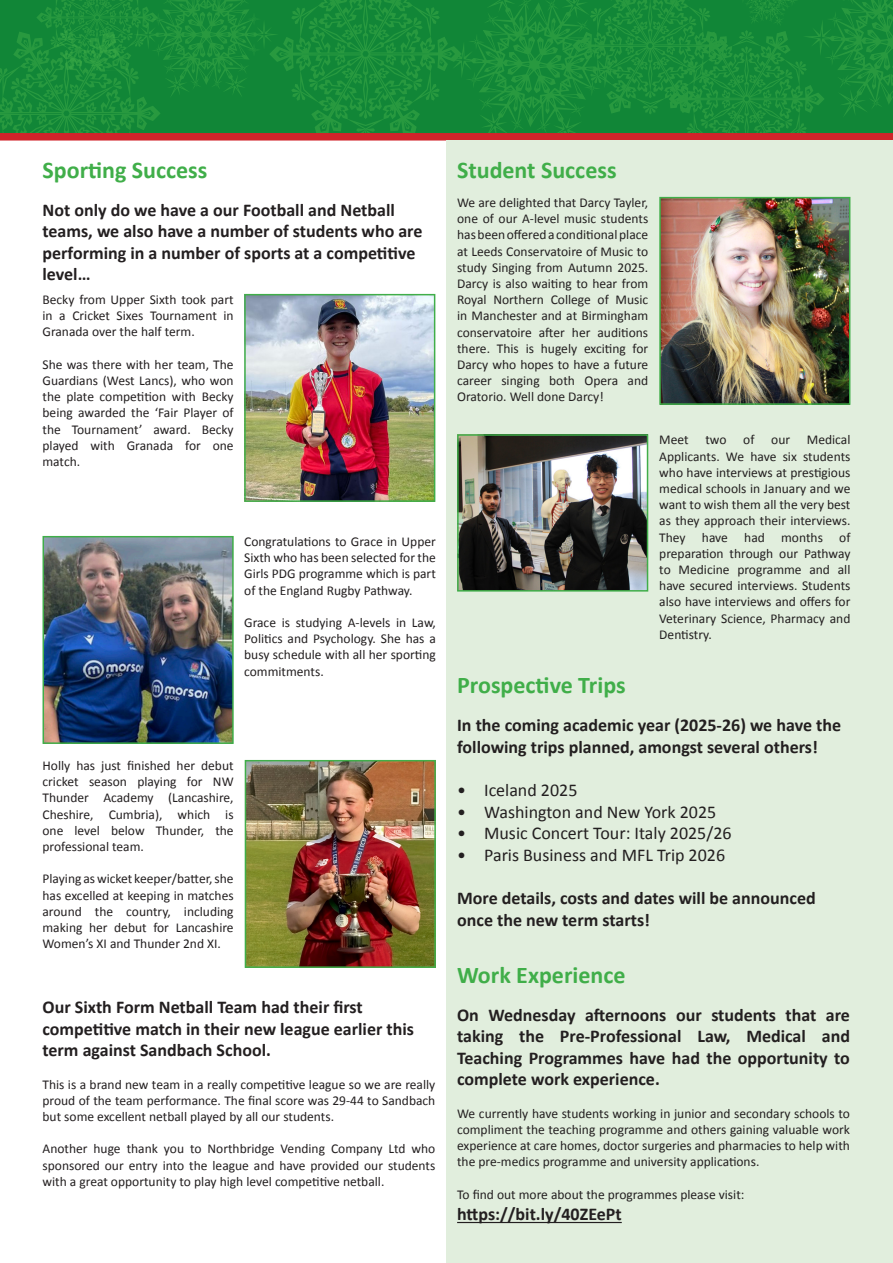
<style>
.page{position:relative;width:893px;height:1263px;background:#fff}
.page>*{position:absolute;margin:0;border:0;box-sizing:border-box;transform-origin:0 0}
.t1{font:700 24px "Calibri";color:#40ae49}
.t2{font:700 18px/21.6px "Calibri";color:#231f20}
.t3{font:18px "Calibri";color:#231f20}
.t4{font:13.5px/16.2px "Calibri";color:#231f20;text-align:justify}
</style>
<div class="page">
<svg style="left:0;top:0;width:893px;height:141px;background:#228639"></svg>
<div style="left:446px;top:141px;width:447px;height:1122px;background:#e1eedd"></div>
<hr style="left:457px;top:1222px;width:165px;height:1px;background:#231f20">
<img style="left:247px;top:297px;width:185px;height:202px">
<div style="left:244px;top:294px;width:191px;height:208px;border:2px solid #40ae49"></div>
<img style="left:46px;top:539px;width:185px;height:202px">
<div style="left:43px;top:536px;width:191px;height:208px;border:2px solid #40ae49"></div>
<img style="left:248px;top:763px;width:185px;height:202px">
<div style="left:245px;top:760px;width:191px;height:208px;border:2px solid #40ae49"></div>
<img style="left:662px;top:200px;width:185px;height:202px">
<div style="left:659px;top:197px;width:191px;height:208px;border:2px solid #40ae49"></div>
<img style="left:460px;top:437px;width:185px;height:152px">
<div style="left:457px;top:434px;width:191px;height:158px;border:2px solid #40ae49"></div>
<h1 class="t1" style="left:43px;top:153px;width:166px">Sporting Success</h1>
<h2 class="t2" style="left:43px;top:198px;width:381px">Not only do we have a our Football and Netball teams, we also have a number of students who are performing in a number of sports at a competitive level…</h2>
<p class="t4" style="left:43px;top:291px;width:193px">Becky from Upper Sixth took part in a Cricket Sixes Tournament in Granada over the half term.</p>
<p class="t4" style="left:43px;top:356px;width:193px">She was there with her team, The Guardians (West Lancs), who won the plate competition with Becky being awarded the ‘Fair Player of the Tournament’ award. Becky played with Granada for one match.</p>
<p class="t4" style="left:244px;top:533px;width:193px">Congratulations to Grace in Upper Sixth who has been selected for the Girls PDG programme which is part of the England Rugby Pathway.</p>
<p class="t4" style="left:244px;top:614px;width:193px">Grace is studying A-levels in Law, Politics and Psychology. She has a busy schedule with all her sporting commitments.</p>
<p class="t4" style="left:43px;top:757px;width:193px">Holly has just finished her debut cricket season playing for NW Thunder Academy (Lancashire, Cheshire, Cumbria), which is one level below Thunder, the professional team.</p>
<p class="t4" style="left:43px;top:870px;width:193px">Playing as wicket keeper/batter, she has excelled at keeping in matches around the country, including making her debut for Lancashire Women’s XI and Thunder 2nd XI.</p>
<h2 class="t2" style="left:43px;top:995px;width:373px">Our Sixth Form Netball Team had their first competitive match in their new league earlier this term against Sandbach School.</h2>
<p class="t4" style="left:43px;top:1076px;width:394px">This is a brand new team in a really competitive league so we are really proud of the team performance. The final score was 29-44 to Sandbach but some excellent netball played by all our students.</p>
<p class="t4" style="left:43px;top:1140px;width:394px">Another huge thank you to Northbridge Vending Company Ltd who sponsored our entry into the league and have provided our students with a great opportunity to play high level competitive netball.</p>
<h1 class="t1" style="left:457px;top:153px;width:161px">Student Success</h1>
<p class="t4" style="left:457px;top:194px;width:193px">We are delighted that Darcy Tayler, one of our A-level music students has been offered a conditional place at Leeds Conservatoire of Music to study Singing from Autumn 2025.<br>Darcy is also waiting to hear from Royal Northern College of Music in Manchester and at Birmingham conservatoire after her auditions there. This is hugely exciting for Darcy who hopes to have a future career singing both Opera and Oratorio. Well done Darcy!</p>
<p class="t4" style="left:659px;top:431px;width:193px">Meet two of our Medical Applicants. We have six students who have interviews at prestigious medical schools in January and we want to wish them all the very best as they approach their interviews.<br>They have had months of preparation through our Pathway to Medicine programme and all have secured interviews. Students also have interviews and offers for Veterinary Science, Pharmacy and Dentistry.</p>
<h1 class="t1" style="left:457px;top:668px;width:170px">Prospective Trips</h1>
<h2 class="t2" style="left:457px;top:714px;width:385px">In the coming academic year (2025-26) we have the following trips planned, amongst several others!</h2>
<h2 class="t3" style="left:457px;top:777px;width:122px">• Iceland 2025</h2>
<h2 class="t3" style="left:457px;top:799px;width:261px">• Washington and New York 2025</h2>
<h2 class="t3" style="left:457px;top:821px;width:276px">• Music Concert Tour: Italy 2025/26</h2>
<h2 class="t3" style="left:457px;top:842px;width:270px">• Paris Business and MFL Trip 2026</h2>
<h2 class="t2" style="left:457px;top:887px;width:360px">More details, costs and dates will be announced once the new term starts!</h2>
<h1 class="t1" style="left:457px;top:958px;width:170px">Work Experience</h1>
<h2 class="t2" style="left:457px;top:1003px;width:394px;text-align:justify">On Wednesday afternoons our students that are taking the Pre-Professional Law, Medical and Teaching Programmes have had the opportunity to complete work experience.</h2>
<p class="t4" style="left:457px;top:1105px;width:394px">We currently have students working in junior and secondary schools to compliment the teaching programme and others gaining valuable work experience at care homes, doctor surgeries and pharmacies to help with the pre-medics programme and university applications.</p>
<p class="t4" style="left:457px;top:1186px;width:289px">To find out more about the programmes please visit:</p>
<h2 class="t2" style="left:457px;top:1203px;width:166px">https://bit.ly/40ZEePt</h2>
</div>
